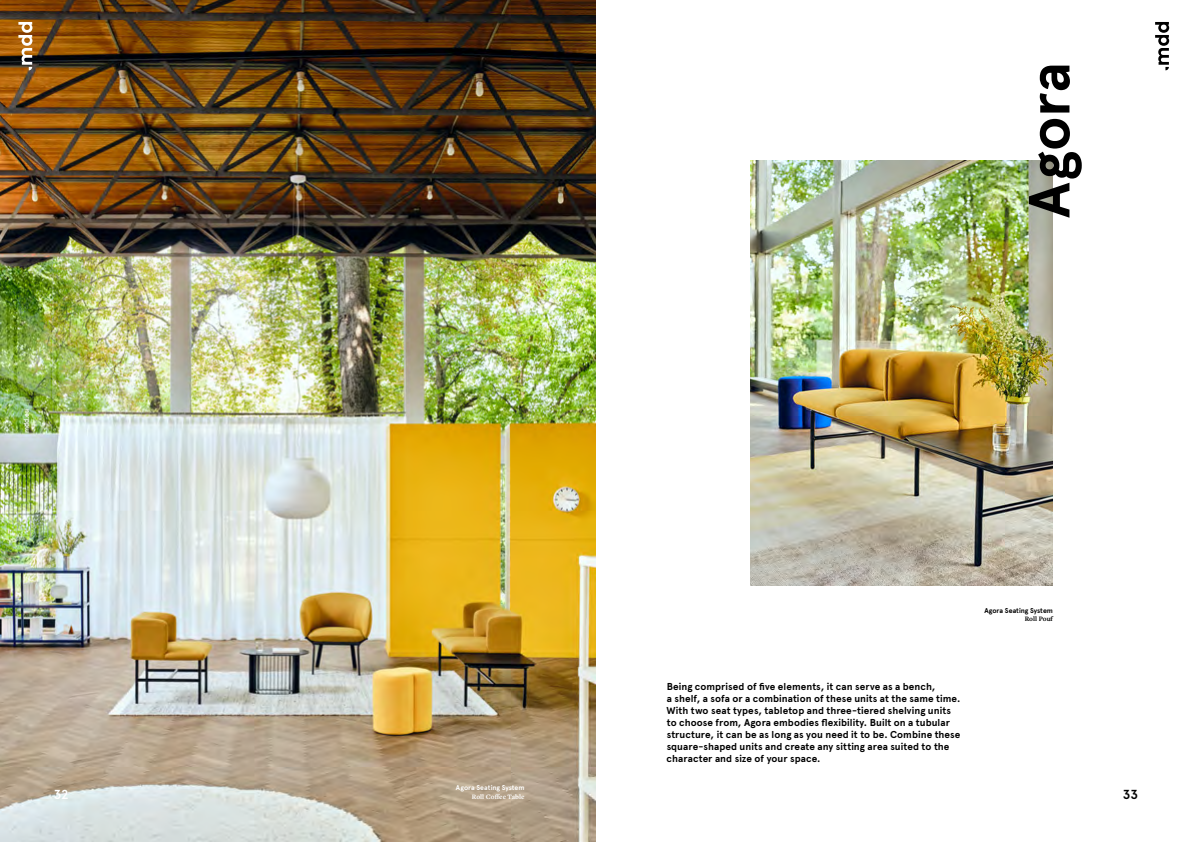
<style>
.page{position:relative;width:1191px;height:842px;background:#fff}
.page>*{position:absolute;margin:0;border:0;box-sizing:border-box;transform-origin:0 0}
.t1{font:700 58px "Apercu Pro";color:#000}
.t2{font:700 13px "Apercu Pro";color:#fff}
.t3{font:700 13px "Apercu Pro";color:#000}
.t4{font:700 10px/12px "Apercu Pro";letter-spacing:.005em;color:#000}
.t5{font:700 7px "Apercu Pro";color:#fff}
.t6{font:700 7px "Apercu Pro";color:#000}
.t7{font:700 7px "Freight Text Pro";color:#fff}
.t8{font:700 7px "Freight Text Pro";color:#000}
</style>
<div class="page">
<svg style="left:1155px;top:22px;width:14px;height:48px"></svg>
<img style="left:0;top:0;width:595px;height:842px">
<svg style="left:18px;top:22px;width:14px;height:48px"></svg>
<img style="left:750px;top:160px;width:303px;height:425px">
<p class="t5" style="left:21px;top:433px;width:26px;rotate:-90deg">mdd.eu</p>
<h2 class="t2" style="left:54px;top:785px;width:16px">32</h2>
<h1 class="t1" style="left:1005px;top:218px;width:157px;rotate:-90deg">Agora</h1>
<p class="t6" style="left:984px;top:605px;width:70px">Agora Seating System</p>
<p class="t8" style="left:1024px;top:614px;width:30px">Roll Pouf</p>
<p class="t4" style="left:666px;top:680px;width:295px">Being comprised of five elements, it can serve as a bench,<br>a shelf, a sofa or a combination of these units at the same time.<br>With two seat types, tabletop and three-tiered shelving units to choose from, Agora embodies flexibility. Built on a tubular structure, it can be as long as you need it to be. Combine these square-shaped units and create any sitting area suited to the character and size of your space.</p>
<p class="t5" style="left:456px;top:783px;width:70px">Agora Seating System</p>
<p class="t7" style="left:472px;top:792px;width:54px">Roll Coffee Table</p>
<h2 class="t3" style="left:1123px;top:785px;width:17px">33</h2>
</div>
